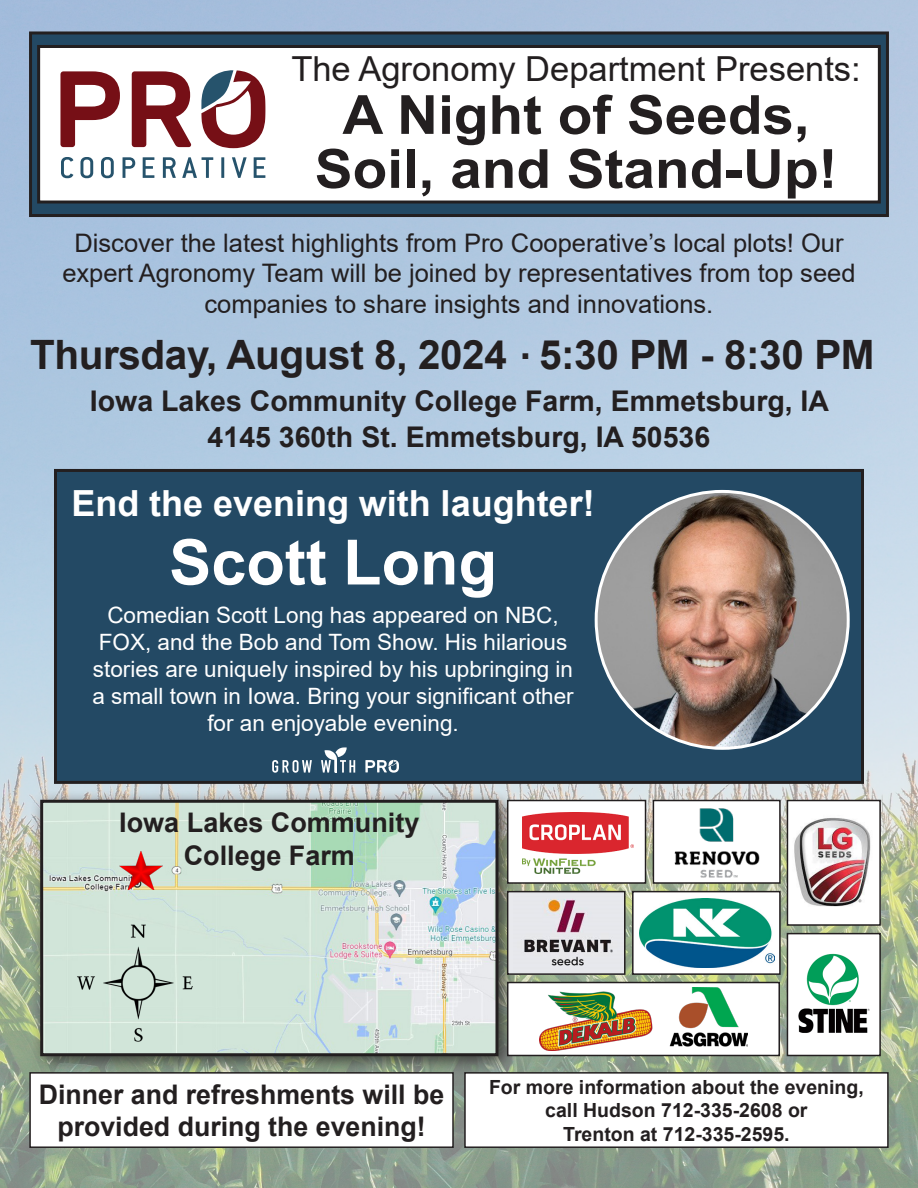
<style>
.page{position:relative;width:918px;height:1188px;background:#fff}
.page>*{position:absolute;margin:0;border:0;box-sizing:border-box;transform-origin:0 0}
.t1{font:700 63px "Arial";color:#fff}
.t2{font:700 54px/54px "Arial Narrow";color:#231f20;text-align:center;scale:1.28 1}
.t3{font:700 40.5px "Arial";letter-spacing:-.01em;color:#231f20}
.t4{font:700 36px "Arial";color:#fff}
.t5{font:34.5px "Arial";color:#231f20}
.t6{font:700 28.5px "Arial";color:#231f20}
.t7{font:700 27px/32.4px "Arial";color:#231f20;text-align:center}
.t8{font:25.5px/30.6px "Arial";color:#231f20;text-align:center}
.t9{font:22.5px/27px "Arial";color:#fff;text-align:center}
.t10{font:700 19.5px/23.4px "Arial";color:#231f20;text-align:center}
</style>
<div class="page">
<img style="left:0;top:0;width:918px;height:1188px">
<div style="left:465px;top:1073px;width:423px;height:74px;background:#fff"></div>
<div style="left:464px;top:1072px;width:425px;height:76px;border:2px solid #231f20"></div>
<div style="left:30px;top:1073px;width:423px;height:74px;background:#fff"></div>
<div style="left:29px;top:1072px;width:425px;height:76px;border:2px solid #231f20"></div>
<div style="left:56px;top:470px;width:806px;height:312px;background:#234964"></div>
<div style="left:54px;top:469px;width:810px;height:315px;border:3px solid #231f20"></div>
<div style="left:31px;top:33px;width:856px;height:183px;background:#234964"></div>
<div style="left:29px;top:31px;width:860px;height:186px;border:3px solid #231f20"></div>
<div style="left:39px;top:46px;width:840px;height:156px;background:#fff"></div>
<div style="left:37px;top:45px;width:844px;height:159px;border:3px solid #231f20"></div>
<svg style="left:60px;top:71px;width:60px;height:76px"></svg>
<svg style="left:132px;top:71px;width:59px;height:76px"></svg>
<svg style="left:61px;top:157px;width:12px;height:21px"></svg>
<svg style="left:80px;top:157px;width:13px;height:21px"></svg>
<svg style="left:101px;top:157px;width:13px;height:21px"></svg>
<svg style="left:123px;top:157px;width:12px;height:21px"></svg>
<svg style="left:143px;top:157px;width:11px;height:21px"></svg>
<svg style="left:163px;top:157px;width:13px;height:21px"></svg>
<svg style="left:182px;top:157px;width:31px;height:21px"></svg>
<hr style="left:221px;top:157px;width:3px;height:21px;background:#26536c">
<svg style="left:232px;top:157px;width:15px;height:21px"></svg>
<svg style="left:254px;top:157px;width:11px;height:21px"></svg>
<svg style="left:201px;top:70px;width:64px;height:78px"></svg>
<div style="left:30px;top:789px;width:488px;height:287px;background:#231f20;opacity:.75"></div>
<img style="left:44px;top:804px;width:450px;height:248px">
<div style="left:40px;top:800px;width:458px;height:256px;border:3px solid #231f20"></div>
<img style="left:76px;top:925px;width:117px;height:117px">
<div style="left:653px;top:801px;width:127px;height:82px;background:#fff"></div>
<img style="left:674px;top:808px;width:86px;height:70px">
<div style="left:653px;top:800px;width:128px;height:84px;border:2px solid #231f20"></div>
<div style="left:508px;top:983px;width:271px;height:72px;background:#fff"></div>
<img style="left:540px;top:988px;width:207px;height:62px">
<div style="left:507px;top:982px;width:273px;height:74px;border:2px solid #231f20"></div>
<img style="left:510px;top:894px;width:113px;height:78px">
<div style="left:507px;top:891px;width:119px;height:84px;border:2px solid #231f20"></div>
<div style="left:787px;top:801px;width:93px;height:124px;background:#fff"></div>
<img style="left:794px;top:818px;width:77px;height:89px">
<div style="left:787px;top:800px;width:94px;height:126px;border:2px solid #231f20"></div>
<div style="left:508px;top:801px;width:138px;height:82px;background:#fff"></div>
<img style="left:522px;top:812px;width:111px;height:61px">
<div style="left:507px;top:800px;width:139px;height:84px;border:2px solid #231f20"></div>
<div style="left:787px;top:934px;width:93px;height:121px;background:#fff"></div>
<img style="left:798px;top:953px;width:72px;height:80px">
<div style="left:787px;top:933px;width:94px;height:123px;border:2px solid #231f20"></div>
<div style="left:633px;top:892px;width:147px;height:82px;background:#fff"></div>
<img style="left:640px;top:898px;width:135px;height:69px">
<div style="left:632px;top:891px;width:149px;height:84px;border:2px solid #231f20"></div>
<img style="left:596px;top:491px;width:251px;height:257px">
<svg style="left:272px;top:760px;width:40px;height:13px"></svg>
<svg style="left:321px;top:747px;width:34px;height:26px"></svg>
<svg style="left:365px;top:760px;width:34px;height:13px"></svg>
<img style="left:120px;top:852px;width:42px;height:38px">
<p class="t5" style="left:291px;top:45px;width:571px">The Agronomy Department Presents:</p>
<p class="t2" style="left:315px;top:85px;width:410px">A Night of Seeds,<br>Soil, and Stand-Up!</p>
<p class="t8" style="left:62px;top:227px;width:795px">Discover the latest highlights from Pro Cooperative’s local plots! Our expert Agronomy Team will be joined by representatives from top seed companies to share insights and innovations.</p>
<p class="t3" style="left:30px;top:326px;width:846px">Thursday, August 8, 2024 5:30 PM - 8:30 PM</p>
<p class="t3" style="left:520px;top:316px;width:13px">.</p>
<p class="t6" style="left:90px;top:381px;width:741px">Iowa Lakes Community College Farm, Emmetsburg, IA</p>
<p class="t6" style="left:208px;top:417px;width:504px">4145 360th St. Emmetsburg, IA 50536</p>
<p class="t4" style="left:72px;top:478px;width:525px">End the evening with laughter!</p>
<p class="t1" style="left:169px;top:518px;width:329px">Scott Long</p>
<p class="t9" style="left:92px;top:602px;width:483px">Comedian Scott Long has appeared on NBC, FOX, and the Bob and Tom Show. His hilarious stories are uniquely inspired by his upbringing in a small town in Iowa. Bring your significant other for an enjoyable evening.</p>
<p class="t7" style="left:119px;top:807px;width:302px">Iowa Lakes Community<br>College Farm</p>
<p class="t7" style="left:39px;top:1078px;width:407px">Dinner and refreshments will be provided during the evening!</p>
<p class="t10" style="left:489px;top:1075px;width:376px">For more information about the evening, call Hudson 712-335-2608 or</p>
<p class="t10" style="left:563px;top:1122px;width:228px">Trenton at 712-335-2595.</p>
</div>
